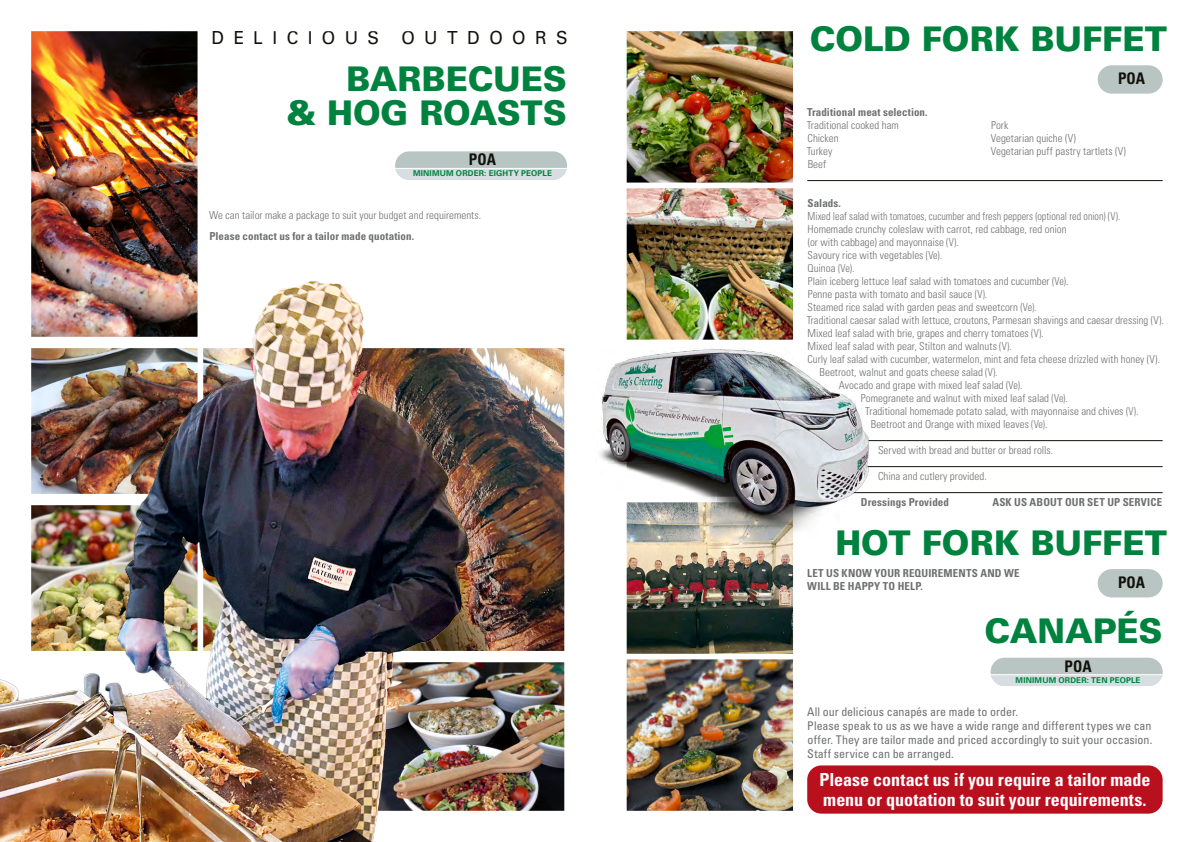
<style>
.page{position:relative;width:1191px;height:842px;background:#fff}
.page>*{position:absolute;margin:0;border:0;box-sizing:border-box;transform-origin:0 0}
.t1{font:900 34px/34px "Univers LT Std";letter-spacing:-.005em;color:#00823f;text-align:right}
.t2{font:700 condensed 18px/20px "Univers LT Std";color:#fff}
.t3{font:18px "Univers LT Std";letter-spacing:.55em;color:#12120d;scale:.96 1}
.t4{font:700 condensed 16px "Univers LT Std";letter-spacing:.005em;color:#12120d;scale:.95 1}
.t5{font:condensed 12px/14px "Univers LT Std";letter-spacing:-.005em;color:#6f7070}
.t6{font:300 condensed 11px/13px "Univers LT Std";letter-spacing:.005em;color:#6f7070}
.t7{font:700 condensed 11px/13px "Univers LT Std";letter-spacing:.01em;color:#6f7070}
.t8{font:300 condensed 11px "Univers LT Std";letter-spacing:.005em;color:#6f7070;scale:.92 1}
.t9{font:700 8px "Univers LT Std";letter-spacing:.02em;color:#00823f}
</style>
<div class="page">
<img style="left:488px;top:662px;width:76px;height:149px">
<img style="left:31px;top:31px;width:166px;height:244px">
<img style="left:488px;top:348px;width:76px;height:303px">
<img style="left:0;top:275px;width:488px;height:567px">
<img style="left:626px;top:550px;width:167px;height:261px">
<img style="left:626px;top:188px;width:167px;height:152px">
<img style="left:626px;top:31px;width:167px;height:152px">
<div style="left:624px;top:654px;width:172px;height:5px;background:#fff"></div>
<div style="left:807px;top:765px;width:355px;height:49px;background:#b9101e;border-radius:14px"></div>
<hr style="left:807px;top:180px;width:355px;height:1px;background:#12120d">
<hr style="left:807px;top:440px;width:355px;height:1px;background:#12120d">
<hr style="left:807px;top:466px;width:355px;height:1px;background:#12120d">
<hr style="left:807px;top:492px;width:355px;height:1px;background:#12120d">
<img style="left:600px;top:348px;width:276px;height:202px">
<div style="left:395px;top:151px;width:172px;height:29px;background:#b9c5c3;border-radius:14px"></div>
<div style="left:395px;top:169px;width:172px;height:11px;background:#d6dee1"></div>
<hr style="left:395px;top:168px;width:172px;height:1px;background:#fff">
<div style="left:990px;top:658px;width:172px;height:28px;background:#b9c5c3;border-radius:14px"></div>
<div style="left:990px;top:675px;width:172px;height:11px;background:#d6dee1"></div>
<hr style="left:990px;top:674px;width:172px;height:1px;background:#fff">
<div style="left:1097px;top:569px;width:65px;height:28px;background:#b9c5c3;border-radius:14px"></div>
<div style="left:1097px;top:65px;width:65px;height:29px;background:#b9c5c3;border-radius:14px"></div>
<h2 class="t3" style="left:212px;top:27px;width:372px">DELICIOUS OUTDOORS</h2>
<h1 class="t1" style="left:286px;top:62px;width:282px">BARBECUES<br>&amp; HOG ROASTS</h1>
<h3 class="t4" style="left:469px;top:150px;width:30px">POA</h3>
<p class="t9" style="left:413px;top:169px;width:140px">MINIMUM ORDER: EIGHTY PEOPLE</p>
<p class="t6" style="left:209px;top:208px;width:274px">We can tailor make a package to suit your budget and requirements.</p>
<p class="t7" style="left:209px;top:230px;width:206px">Please contact us for a tailor made quotation.</p>
<h1 class="t1" style="left:809px;top:21px;width:359px">COLD FORK BUFFET</h1>
<h3 class="t4" style="left:1118px;top:69px;width:30px">POA</h3>
<p class="t7" style="left:807px;top:105px;width:122px">Traditional meat selection.</p>
<p class="t6" style="left:806px;top:118px;width:94px">Traditional cooked ham<br>Chicken<br>Turkey<br>Beef</p>
<p class="t6" style="left:990px;top:118px;width:137px">Pork<br>Vegetarian quiche (V)<br>Vegetarian puff pastry tartlets (V)</p>
<p class="t7" style="left:807px;top:196px;width:35px">Salads.</p>
<p class="t8" style="left:807px;top:209px;width:341px">Mixed leaf salad with tomatoes, cucumber and fresh peppers (optional red onion) (V).</p>
<p class="t6" style="left:807px;top:222px;width:260px">Homemade crunchy coleslaw with carrot, red cabbage, red onion</p>
<p class="t6" style="left:808px;top:235px;width:152px">(or with cabbage) and mayonnaise (V).</p>
<p class="t6" style="left:807px;top:248px;width:136px">Savoury rice with vegetables (Ve).</p>
<p class="t6" style="left:807px;top:261px;width:48px">Quinoa (Ve).</p>
<p class="t6" style="left:807px;top:274px;width:262px">Plain iceberg lettuce leaf salad with tomatoes and cucumber (Ve).</p>
<p class="t6" style="left:807px;top:287px;width:181px">Penne pasta with tomato and basil sauce (V).</p>
<p class="t6" style="left:807px;top:300px;width:231px">Steamed rice salad with garden peas and sweetcorn (Ve).</p>
<p class="t6" style="left:806px;top:313px;width:359px">Traditional caesar salad with lettuce, croutons, Parmesan shavings and caesar dressing (V).</p>
<p class="t6" style="left:807px;top:326px;width:237px">Mixed leaf salad with brie, grapes and cherry tomatoes (V).</p>
<p class="t6" style="left:807px;top:339px;width:206px">Mixed leaf salad with pear, Stilton and walnuts (V).</p>
<p class="t6" style="left:807px;top:352px;width:354px">Curly leaf salad with cucumber, watermelon, mint and feta cheese drizzled with honey (V).</p>
<p class="t6" style="left:819px;top:365px;width:180px">Beetroot, walnut and goats cheese salad (V).</p>
<p class="t6" style="left:839px;top:378px;width:185px">Avocado and grape with mixed leaf salad (Ve).</p>
<p class="t6" style="left:861px;top:391px;width:208px">Pomegranete and walnut with mixed leaf salad (Ve).</p>
<p class="t6" style="left:865px;top:404px;width:275px">Traditional homemade potato salad, with mayonnaise and chives (V).</p>
<p class="t6" style="left:870px;top:417px;width:178px">Beetroot and Orange with mixed leaves (Ve).</p>
<p class="t6" style="left:878px;top:443px;width:177px">Served with bread and butter or bread rolls.</p>
<p class="t6" style="left:878px;top:469px;width:110px">China and cutlery provided.</p>
<p class="t7" style="left:861px;top:495px;width:89px">Dressings Provided</p>
<p class="t7" style="left:992px;top:495px;width:171px">ASK US ABOUT OUR SET UP SERVICE</p>
<h1 class="t1" style="left:835px;top:525px;width:333px">HOT FORK BUFFET</h1>
<p class="t7" style="left:807px;top:567px;width:214px">LET US KNOW YOUR REQUIREMENTS AND WE<br>WILL BE HAPPY TO HELP.</p>
<h3 class="t4" style="left:1118px;top:572px;width:30px">POA</h3>
<h1 class="t1" style="left:984px;top:614px;width:179px">CANAPÉS</h1>
<h3 class="t4" style="left:1064px;top:656px;width:30px">POA</h3>
<p class="t9" style="left:1015px;top:675px;width:126px">MINIMUM ORDER: TEN PEOPLE</p>
<p class="t5" style="left:807px;top:704px;width:347px">All our delicious canapés are made to order.<br>Please speak to us as we have a wide range and different types we can offer. They are tailor made and priced accordingly to suit your occasion.<br>Staff service can be arranged.</p>
<h2 class="t2" style="left:819px;top:769px;width:332px">Please contact us if you require a tailor made menu or quotation to suit your requirements.</h2>
</div>
